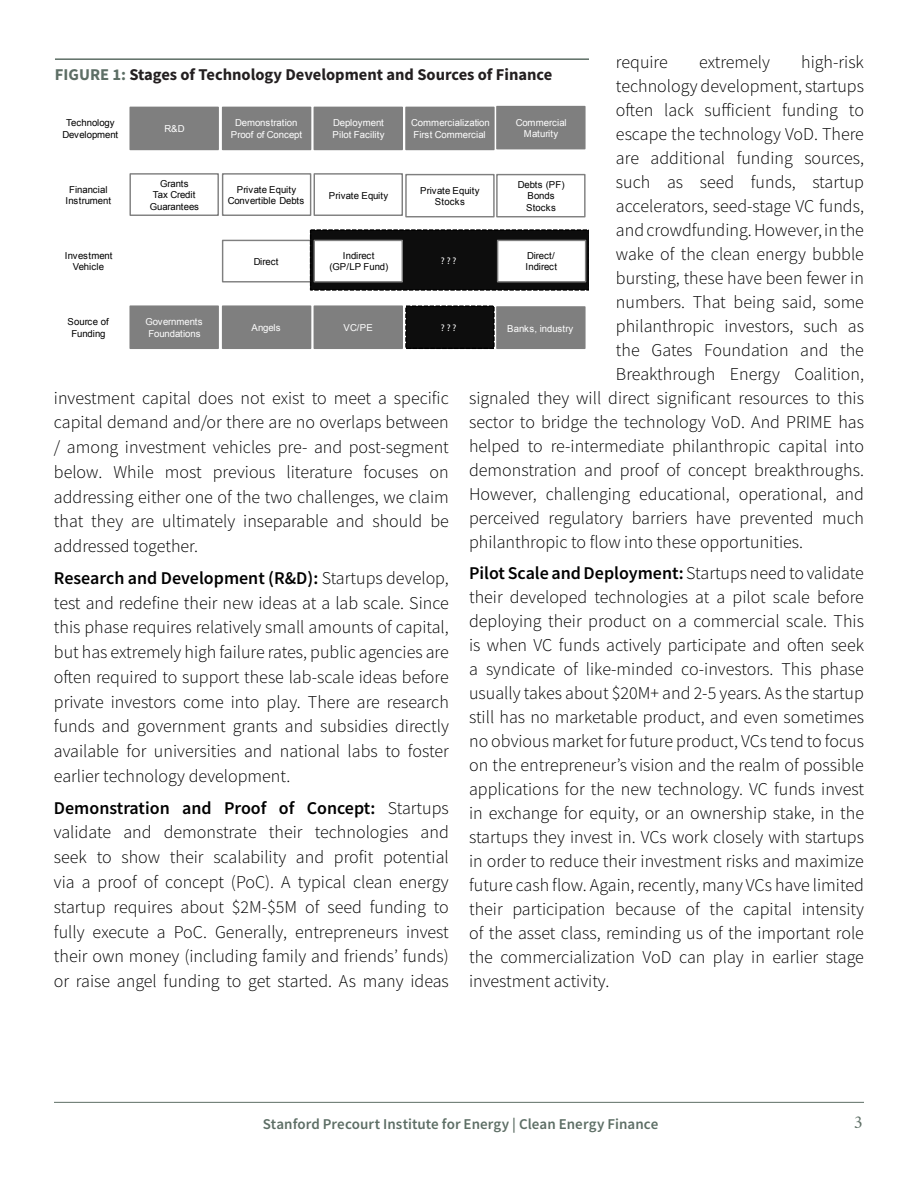
<style>
.page{position:relative;width:918px;height:1188px;background:#fff}
.page>*{position:absolute;margin:0;border:0;box-sizing:border-box;transform-origin:0 0}
.body{font:300 18px/24.8px "Source Sans Pro";color:#000;text-align:justify}
.t1{font:18px "Crimson";color:#5d6e65}
.figure_label{font:700 16.5px "Source Sans Pro";color:#231f20}
.t2{font:600 15px "Source Sans Pro";letter-spacing:.005em;color:#5d6e65}
.t3{font:9.6px/11.1px "Arial";letter-spacing:-.015em;color:#000;text-align:center}
.t4{font:9.6px/11.1px "Arial";letter-spacing:-.015em;color:#fff;text-align:center}
.t5{font:9.6px/11.1px "Arial";letter-spacing:.01em;color:#fff}
.t6{font:9.6px/11.1px "Arial";letter-spacing:.01em;color:#000;text-align:center}
.t7{font:9.6px/11.6px "Arial";letter-spacing:.005em;color:#000;text-align:center}
.t8{font:9.6px/11.1px "Arial";letter-spacing:.025em;color:#000;text-align:center}
.t9{font:9.6px "Myriad Pro";color:#fff}
.s1{font-weight:600}
.s2{color:#5d6e65}
</style>
<div class="page">
<hr style="left:54px;top:1102px;width:810px;height:1px;background:#5d6e65">
<hr style="left:55px;top:58px;width:534px;height:2px;background:#5d6e65">
<svg style="left:129px;top:106px;width:457px;height:45px;background:#858585"></svg>
<svg style="left:129px;top:173px;width:457px;height:45px"></svg>
<svg style="left:129px;top:305px;width:457px;height:44px;background:#6d6d6d"></svg>
<svg style="left:221px;top:229px;width:368px;height:62px"></svg>
<p class="body" style="left:616px;top:49px;width:53px">require</p>
<p class="body" style="left:699px;top:49px;width:72px">extremely</p>
<p class="body" style="left:801px;top:49px;width:64px">high-risk</p>
<p class="body" style="left:616px;top:73px;width:250px">technology development, startups</p>
<p class="body" style="left:616px;top:97px;width:249px">often lack sufficient funding to</p>
<p class="body" style="left:616px;top:121px;width:250px">escape the technology VoD. There</p>
<p class="body" style="left:616px;top:145px;width:250px">are additional funding sources,</p>
<p class="body" style="left:616px;top:169px;width:250px">such as seed funds, startup</p>
<p class="body" style="left:616px;top:193px;width:250px">accelerators, seed-stage VC funds,</p>
<p class="body" style="left:616px;top:217px;width:250px">and crowdfunding. However, in the</p>
<p class="body" style="left:616px;top:241px;width:250px">wake of the clean energy bubble</p>
<p class="body" style="left:616px;top:265px;width:250px">bursting, these have been fewer in</p>
<p class="body" style="left:616px;top:289px;width:250px">numbers. That being said, some</p>
<p class="body" style="left:616px;top:313px;width:250px">philanthropic investors, such as</p>
<p class="body" style="left:616px;top:337px;width:249px">the Gates Foundation and the</p>
<p class="body" style="left:616px;top:361px;width:250px">Breakthrough Energy Coalition,</p>
<p class="body" style="left:469px;top:386px;width:396px">signaled they will direct significant resources to this</p>
<p class="body" style="left:469px;top:410px;width:396px">sector to bridge the technology VoD. And PRIME has</p>
<p class="body" style="left:469px;top:434px;width:396px">helped to re-intermediate philanthropic capital into</p>
<p class="body" style="left:469px;top:458px;width:396px">demonstration and proof of concept breakthroughs.</p>
<p class="body" style="left:469px;top:482px;width:396px">However, challenging educational, operational, and</p>
<p class="body" style="left:469px;top:506px;width:396px">perceived regulatory barriers have prevented much</p>
<p class="body" style="left:469px;top:530px;width:335px">philanthropic to flow into these opportunities.</p>
<p class="body" style="left:469px;top:561px;width:396px;line-height:24px"><span class="s1">Pilot Scale and Deployment:</span> Startups need to validate their developed technologies at a pilot scale before deploying their product on a commercial scale. This is when VC funds actively participate and often seek a syndicate of like-minded co-investors. This phase usually takes about $20M+ and 2-5 years. As the startup still has no marketable product, and even sometimes no obvious market for future product, VCs tend to focus on the entrepreneur’s vision and the realm of possible applications for the new technology. VC funds invest in exchange for equity, or an ownership stake, in the startups they invest in. VCs work closely with startups in order to reduce their investment risks and maximize future cash flow. Again, recently, many VCs have limited their participation because of the capital intensity of the asset class, reminding us of the important role the commercialization VoD can play in earlier stage investment activity.</p>
<p class="figure_label" style="left:55px;top:64px;width:499px"><span class="s2">FIGURE 1:</span> Stages of Technology Development and Sources of Finance</p>
<p class="t3" style="left:62px;top:118px;width:57px">Technology<br>Development</p>
<p class="t4" style="left:165px;top:123px;width:22px">R&amp;D</p>
<p class="t4" style="left:231px;top:118px;width:73px">Demonstration<br>Proof of Concept</p>
<p class="t5" style="left:333px;top:118px;width:54px">Deployment<br>Pilot Facility</p>
<p class="t5" style="left:411px;top:117px;width:80px;line-height:11.9px">Commercialization<br>First Commercial</p>
<p class="t4" style="left:516px;top:117px;width:52px">Commercial<br>Maturity</p>
<p class="t3" style="left:150px;top:178px;width:51px">Grants<br>Tax Credit<br>Guarantees</p>
<p class="t3" style="left:228px;top:184px;width:78px">Private Equity<br>Convertible Debts</p>
<p class="t6" style="left:329px;top:190px;width:61px">Private Equity</p>
<p class="t8" style="left:420px;top:185px;width:61px">Private Equity<br>Stocks</p>
<p class="t7" style="left:518px;top:179px;width:48px">Debts (PF)<br>Bonds<br>Stocks</p>
<p class="t3" style="left:66px;top:184px;width:47px">Financial<br>Instrument</p>
<p class="t3" style="left:330px;top:250px;width:60px">Indirect (GP/LP Fund)</p>
<p class="t3" style="left:526px;top:250px;width:33px;text-align:left">Direct/<br>Indirect</p>
<p class="t6" style="left:65px;top:250px;width:49px">Investment<br>Vehicle</p>
<p class="t3" style="left:254px;top:256px;width:26px">Direct</p>
<p class="t9" style="left:441px;top:255px;width:17px">???</p>
<p class="t3" style="left:68px;top:317px;width:43px">Source of<br>Funding</p>
<p class="t4" style="left:145px;top:317px;width:59px">Governments<br>Foundations</p>
<p class="t4" style="left:251px;top:322px;width:31px">Angels</p>
<p class="t4" style="left:344px;top:322px;width:31px">VC/PE</p>
<p class="t9" style="left:441px;top:322px;width:17px">???</p>
<p class="t4" style="left:507px;top:323px;width:68px">Banks, industry</p>
<p class="body" style="left:54px;top:385px;width:396px">investment capital does not exist to meet a specific capital demand and/or there are no overlaps between / among investment vehicles pre- and post-segment below. While most previous literature focuses on addressing either one of the two challenges, we claim that they are ultimately inseparable and should be addressed together.</p>
<p class="body" style="left:54px;top:565px;width:396px"><span class="s1">Research and Development (R&amp;D):</span> Startups develop, test and redefine their new ideas at a lab scale. Since this phase requires relatively small amounts of capital, but has extremely high failure rates, public agencies are often required to support these lab-scale ideas before private investors come into play. There are research funds and government grants and subsidies directly available for universities and national labs to foster earlier technology development.</p>
<p class="body" style="left:54px;top:795px;width:396px"><span class="s1">Demonstration and Proof of Concept:</span> Startups validate and demonstrate their technologies and seek to show their scalability and profit potential via a proof of concept (PoC). A typical clean energy startup requires about $2M-$5M of seed funding to fully execute a PoC. Generally, entrepreneurs invest their own money (including family and friends’ funds) or raise angel funding to get started. As many ideas</p>
<p class="t2" style="left:263px;top:1114px;width:397px">Stanford Precourt Institute for Energy | Clean Energy Finance</p>
<p class="t1" style="left:854px;top:1110px;width:10px">3</p>
</div>
